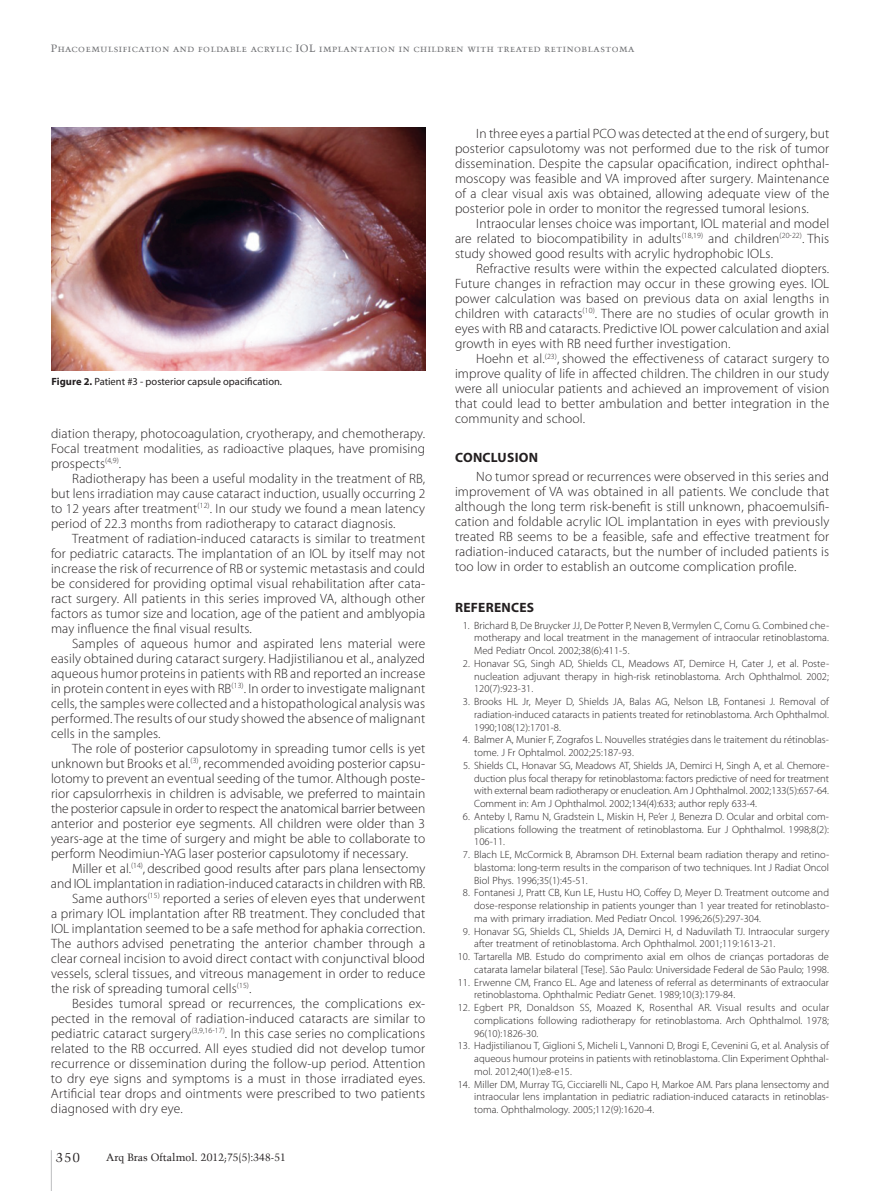
<style>
.page{position:relative;width:893px;height:1191px;background:#fff}
.page>*{position:absolute;margin:0;border:0;box-sizing:border-box;transform-origin:0 0}
.t1{font:300 13.5px/15px "Myriad Pro";letter-spacing:.01em;color:#231f20;text-align:justify}
.t2{font:700 13.5px "Myriad Pro";letter-spacing:.02em;color:#231f20}
.t3{font:12.75px "Trump Mediaeval LT Std";color:#231f20}
.t4{font:300 10.5px/12.8px "Myriad Pro";letter-spacing:.005em;color:#231f20;text-align:justify}
.t5{font:10.5px "Trump Mediaeval LT Std";letter-spacing:.04em;color:#6c6d70}
.t6{font:10.5px "Myriad Pro";color:#231f20}
.t7{font:10.5px "Trump Mediaeval LT Std";color:#231f20}
.s1{font-weight:700}
</style>
<div class="page">
<hr style="left:51px;top:1150px;width:1px;height:41px;background:#bcbdc0">
<img style="left:52px;top:128px;width:373px;height:243px">
<p class="t5" style="left:51px;top:42px;width:585px">Phacoemulsification and foldable acrylic IOL implantation in children with treated retinoblastoma</p>
<p class="t6" style="left:52px;top:375px;width:232px"><span class="s1">Figure 2.</span> Patient #3 - posterior capsule opacification.</p>
<p class="t1" style="left:51px;top:426px;width:376px">diation therapy, photocoagulation, cryotherapy, and chemotherapy.<br>Focal treatment modalities, as radioactive plaques, have promising prospects<sup>(4,9)</sup>.</p>
<p class="t1" style="left:51px;top:471px;width:376px;text-indent:21px">Radiotherapy has been a useful modality in the treatment of RB, but lens irradiation may cause cataract induction, usually occurring 2 to 12 years after treatment<sup>(12)</sup>. In our study we found a mean latency period of 22.3 months from radiotherapy to cataract diagnosis.</p>
<p class="t1" style="left:51px;top:531px;width:376px;text-indent:21px">Treatment of radiation-induced cataracts is similar to treatment for pediatric cataracts. The implantation of an IOL by itself may not increase the risk of recurrence of RB or systemic metastasis and could be considered for providing optimal visual rehabilitation after cata&shy;ract surgery. All patients in this series improved VA, although other factors as tumor size and location, age of the patient and amblyopia may influence the final visual results.</p>
<p class="t1" style="left:51px;top:636px;width:376px;text-indent:21px">Samples of aqueous humor and aspirated lens material were easily obtained during cataract surgery. Hadjistilianou et al., analyzed aqueous humor proteins in patients with RB and reported an increase in protein content in eyes with RB<sup>(13)</sup>. In order to investigate malignant cells, the samples were collected and a histopathological analysis was performed. The results of our study showed the absence of malignant cells in the samples.</p>
<p class="t1" style="left:51px;top:741px;width:376px;text-indent:21px">The role of posterior capsulotomy in spreading tumor cells is yet unknown but Brooks et al.<sup>(3)</sup>, recommended avoiding posterior capsu&shy;lotomy to prevent an eventual seeding of the tumor. Although poste&shy;rior capsulorrhexis in children is advisable, we preferred to maintain the posterior capsule in order to respect the anatomical barrier between anterior and posterior eye segments. All children were older than 3 years-age at the time of surgery and might be able to collaborate to perform Neodimiun-YAG laser posterior capsulotomy if necessary.</p>
<p class="t1" style="left:72px;top:861px;width:355px">Miller et al.<sup>(14)</sup>, described good results after pars plana lensectomy</p>
<p class="t1" style="left:51px;top:876px;width:376px">and IOL implantation in radiation-induced cataracts in children with RB.</p>
<p class="t1" style="left:72px;top:891px;width:354px">Same authors<sup>(15)</sup> reported a series of eleven eyes that underwent</p>
<p class="t1" style="left:51px;top:906px;width:376px">a primary IOL implantation after RB treatment. They concluded that</p>
<p class="t1" style="left:51px;top:921px;width:376px">IOL implantation seemed to be a safe method for aphakia correction.</p>
<p class="t1" style="left:51px;top:936px;width:376px">The authors advised penetrating the anterior chamber through a</p>
<p class="t1" style="left:51px;top:951px;width:376px">clear corneal incision to avoid direct contact with conjunctival blood</p>
<p class="t1" style="left:51px;top:966px;width:376px">vessels, scleral tissues, and vitreous management in order to reduce</p>
<p class="t1" style="left:51px;top:981px;width:202px">the risk of spreading tumoral cells<sup>(15)</sup>.</p>
<p class="t1" style="left:72px;top:996px;width:354px">Besides tumoral spread or recurrences, the complications ex-</p>
<p class="t1" style="left:51px;top:1011px;width:376px">pected in the removal of radiation-induced cataracts are similar to</p>
<p class="t1" style="left:51px;top:1026px;width:376px">pediatric cataract surgery<sup>(3,9,16-17)</sup>. In this case series no complications</p>
<p class="t1" style="left:51px;top:1041px;width:376px">related to the RB occurred. All eyes studied did not develop tumor</p>
<p class="t1" style="left:51px;top:1056px;width:376px">recurrence or dissemination during the follow-up period. Attention</p>
<p class="t1" style="left:51px;top:1071px;width:376px">to dry eye signs and symptoms is a must in those irradiated eyes.</p>
<p class="t1" style="left:51px;top:1086px;width:376px">Artificial tear drops and ointments were prescribed to two patients</p>
<p class="t1" style="left:51px;top:1101px;width:133px">diagnosed with dry eye.</p>
<p class="t3" style="left:56px;top:1149px;width:25px">350</p>
<p class="t7" style="left:106px;top:1151px;width:181px">Arq Bras Oftalmol. 2012;75(5):348-51</p>
<p class="t1" style="left:455px;top:126px;width:376px;text-indent:21px">In three eyes a partial PCO was detected at the end of surgery, but posterior capsulotomy was not performed due to the risk of tumor dissemination. Despite the capsular opacification, indirect ophthal&shy;moscopy was feasible and VA improved after surgery. Maintenance of a clear visual axis was obtained, allowing adequate view of the posterior pole in order to monitor the regressed tumoral lesions.</p>
<p class="t1" style="left:455px;top:216px;width:376px;text-indent:21px">Intraocular lenses choice was important, IOL material and model are related to biocompatibility in adults<sup>(18,19)</sup> and children<sup>(20-22)</sup>. This study showed good results with acrylic hydrophobic IOLs.</p>
<p class="t1" style="left:455px;top:261px;width:376px;text-indent:21px">Refractive results were within the expected calculated diopters.<br>Future changes in refraction may occur in these growing eyes. IOL power calculation was based on previous data on axial lengths in children with cataracts<sup>(10)</sup>. There are no studies of ocular growth in eyes with RB and cataracts. Predictive IOL power calculation and axial growth in eyes with RB need further investigation.</p>
<p class="t1" style="left:455px;top:351px;width:376px;text-indent:21px">Hoehn et al.<sup>(23)</sup>, showed the effectiveness of cataract surgery to improve quality of life in affected children. The children in our study were all uniocular patients and achieved an improvement of vision that could lead to better ambulation and better integration in the community and school.</p>
<p class="t2" style="left:455px;top:448px;width:84px">CONCLUSION</p>
<p class="t1" style="left:455px;top:469px;width:376px;text-indent:21px">No tumor spread or recurrences were observed in this series and improvement of VA was obtained in all patients. We conclude that although the long term risk-benefit is still unknown, phacoemulsifi&shy;cation and foldable acrylic IOL implantation in eyes with previously treated RB seems to be a feasible, safe and effective treatment for radiation-induced cataracts, but the number of included patients is too low in order to establish an outcome complication profile.</p>
<p class="t2" style="left:455px;top:598px;width:81px">REFERENCES</p>
<p class="t4" style="left:474px;top:619px;width:357px;text-indent:-11px">1. Brichard B, De Bruycker JJ, De Potter P, Neven B, Vermylen C, Cornu G. Combined che&shy;motherapy and local treatment in the management of intraocular retinoblastoma.<br>Med Pediatr Oncol. 2002;38(6):411-5.</p>
<p class="t4" style="left:474px;top:657px;width:357px;text-indent:-11px">2. Honavar SG, Singh AD, Shields CL, Meadows AT, Demirce H, Cater J, et al. Poste&shy;nucleation adjuvant therapy in high-risk retinoblastoma. Arch Ophthalmol. 2002; 120(7):923-31.</p>
<p class="t4" style="left:474px;top:695px;width:356px;text-indent:-11px">3. Brooks HL Jr, Meyer D, Shields JA, Balas AG, Nelson LB, Fontanesi J. Removal of radiation-induced cataracts in patients treated for retinoblastoma. Arch Ophthalmol.<br>1990;108(12):1701-8.</p>
<p class="t4" style="left:474px;top:733px;width:356px;text-indent:-11px">4. Balmer A, Munier F, Zografos L. Nouvelles stratégies dans le traitement du rétinoblas&shy;tome. J Fr Ophtalmol. 2002;25:187-93.</p>
<p class="t4" style="left:474px;top:759px;width:357px;text-indent:-11px">5. Shields CL, Honavar SG, Meadows AT, Shields JA, Demirci H, Singh A, et al. Chemore&shy;duction plus focal therapy for retinoblastoma: factors predictive of need for treatment with external beam radiotherapy or enucleation. Am J Ophthalmol. 2002;133(5):657-64.<br>Comment in: Am J Ophthalmol. 2002;134(4):633; author reply 633-4.</p>
<p class="t4" style="left:474px;top:810px;width:356px;text-indent:-11px">6. Anteby I, Ramu N, Gradstein L, Miskin H, Pe’er J, Benezra D. Ocular and orbital com&shy;plications following the treatment of retinoblastoma. Eur J Ophthalmol. 1998;8(2):<br>106-11.</p>
<p class="t4" style="left:474px;top:848px;width:357px;text-indent:-11px">7. Blach LE, McCormick B, Abramson DH. External beam radiation therapy and retino&shy;blastoma: long-term results in the comparison of two techniques. Int J Radiat Oncol Biol Phys. 1996;35(1):45-51.</p>
<p class="t4" style="left:474px;top:886px;width:357px;text-indent:-11px">8. Fontanesi J, Pratt CB, Kun LE, Hustu HO, Coffey D, Meyer D. Treatment outcome and dose-response relationship in patients younger than 1 year treated for retinoblasto&shy;ma with primary irradiation. Med Pediatr Oncol. 1996;26(5):297-304.</p>
<p class="t4" style="left:474px;top:925px;width:357px;text-indent:-11px">9. Honavar SG, Shields CL, Shields JA, Demirci H, d Naduvilath TJ. Intraocular surgery after treatment of retinoblastoma. Arch Ophthalmol. 2001;119:1613-21.</p>
<p class="t4" style="left:458px;top:950px;width:373px;text-align:right">10. Tartarella MB. Estudo do comprimento axial em olhos de crianças portadoras de catarata lamelar bilateral [Tese]. São Paulo: Universidade Federal de São Paulo; 1998.</p>
<p class="t4" style="left:474px;top:976px;width:356px;text-indent:-16px">11. Erwenne CM, Franco EL. Age and lateness of referral as determinants of extraocular retinoblastoma. Ophthalmic Pediatr Genet. 1989;10(3):179-84.</p>
<p class="t4" style="left:474px;top:1001px;width:357px;text-indent:-16px">12. Egbert PR, Donaldson SS, Moazed K, Rosenthal AR. Visual results and ocular complications following radiotherapy for retinoblastoma. Arch Ophthalmol. 1978; 96(10):1826-30.</p>
<p class="t4" style="left:474px;top:1039px;width:356px;text-indent:-16px">13. Hadjistilianou T, Giglioni S, Micheli L, Vannoni D, Brogi E, Cevenini G, et al. Analysis of aqueous humour proteins in patients with retinoblastoma. Clin Experiment Ophthal&shy;mol. 2012;40(1):e8-e15.</p>
<p class="t4" style="left:474px;top:1077px;width:356px;text-indent:-16px">14. Miller DM, Murray TG, Cicciarelli NL, Capo H, Markoe AM. Pars plana lensectomy and intraocular lens implantation in pediatric radiation-induced cataracts in retinoblas&shy;toma. Ophthalmology. 2005;112(9):1620-4.</p>
</div>
